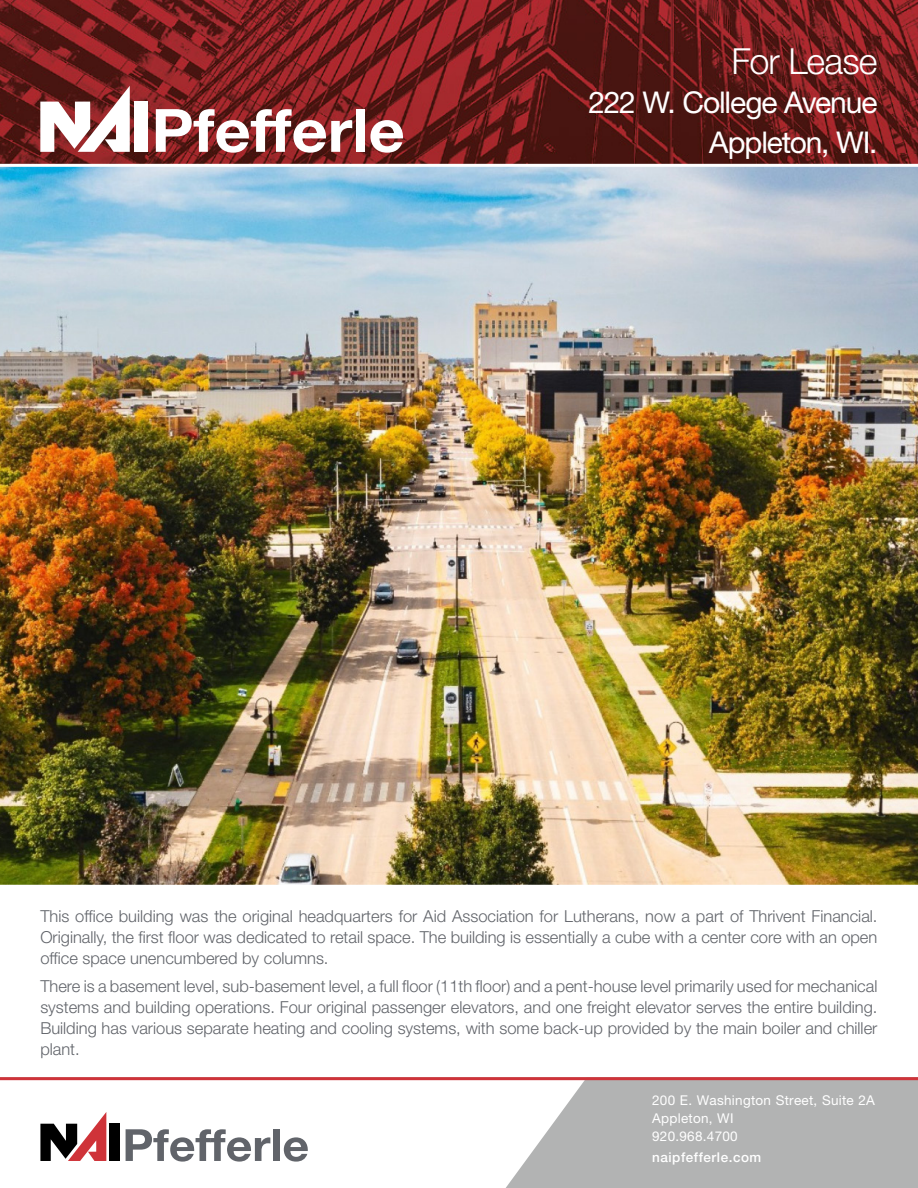
<style>
.page{position:relative;width:918px;height:1188px;background:#fff}
.page>*{position:absolute;margin:0;border:0;box-sizing:border-box;transform-origin:0 0}
.t1{font:300 36px "Helvetica Neue LT Std";letter-spacing:-.025em;color:#fff}
.t2{font:30px/39.5px "Helvetica Neue LT Std";letter-spacing:-.035em;color:#fff;text-align:right}
.t3{font:300 16.5px/21px "Helvetica Neue LT Std";color:#61646a;text-align:justify}
.t4{font:13.5px/18px "Helvetica Neue LT Std";letter-spacing:.02em;color:#fff}
.t5{font:500 13.5px "Helvetica Neue LT Std";letter-spacing:.04em;color:#fff}
</style>
<div class="page">
<div style="left:0;top:1078px;width:918px;height:110px;background:#b2b3b3"></div>
<svg style="left:0;top:1080px;width:586px;height:108px;background:#f8f7f7"></svg>
<hr style="left:0;top:1077px;width:918px;height:3px;background:#cf3339">
<div style="left:110px;top:1124px;width:10px;height:37px;background:#000"></div>
<svg style="left:40px;top:1112px;width:66px;height:49px;background:#a57f80"></svg>
<svg style="left:126px;top:1129px;width:144px;height:33px;background:#b7b9bb"></svg>
<div style="left:273px;top:1129px;width:7px;height:32px;background:#61646a"></div>
<svg style="left:284px;top:1137px;width:24px;height:25px"></svg>
<img style="left:0;top:0;width:918px;height:164px">
<div style="left:134px;top:102px;width:14px;height:50px;background:#fff"></div>
<svg style="left:40px;top:86px;width:90px;height:66px"></svg>
<svg style="left:156px;top:109px;width:196px;height:44px"></svg>
<div style="left:356px;top:109px;width:9px;height:43px;background:#fff"></div>
<svg style="left:370px;top:120px;width:33px;height:33px"></svg>
<img style="left:0;top:166px;width:918px;height:719px">
<h1 class="t1" style="left:731px;top:39px;width:148px">For Lease</h1>
<h2 class="t2" style="left:588px;top:82px;width:291px">222 W. College Avenue<br>Appleton, WI.</h2>
<p class="t3" style="left:40px;top:905px;width:839px">This office building was the original headquarters for Aid Association for Lutherans, now a part of Thrivent Financial.<br>Originally, the first floor was dedicated to retail space. The building is essentially a cube with a center core with an open office space unencumbered by columns.</p>
<p class="t3" style="left:40px;top:975px;width:839px">There is a basement level, sub-basement level, a full floor (11th floor) and a pent-house level primarily used for mechanical systems and building operations. Four original passenger elevators, and one freight elevator serves the entire building.<br>Building has various separate heating and cooling systems, with some back-up provided by the main boiler and chiller plant.</p>
<p class="t4" style="left:652px;top:1091px;width:224px">200 E. Washington Street, Suite 2A<br>Appleton, WI<br>920.968.4700</p>
<p class="t5" style="left:652px;top:1149px;width:111px">naipfefferle.com</p>
</div>
